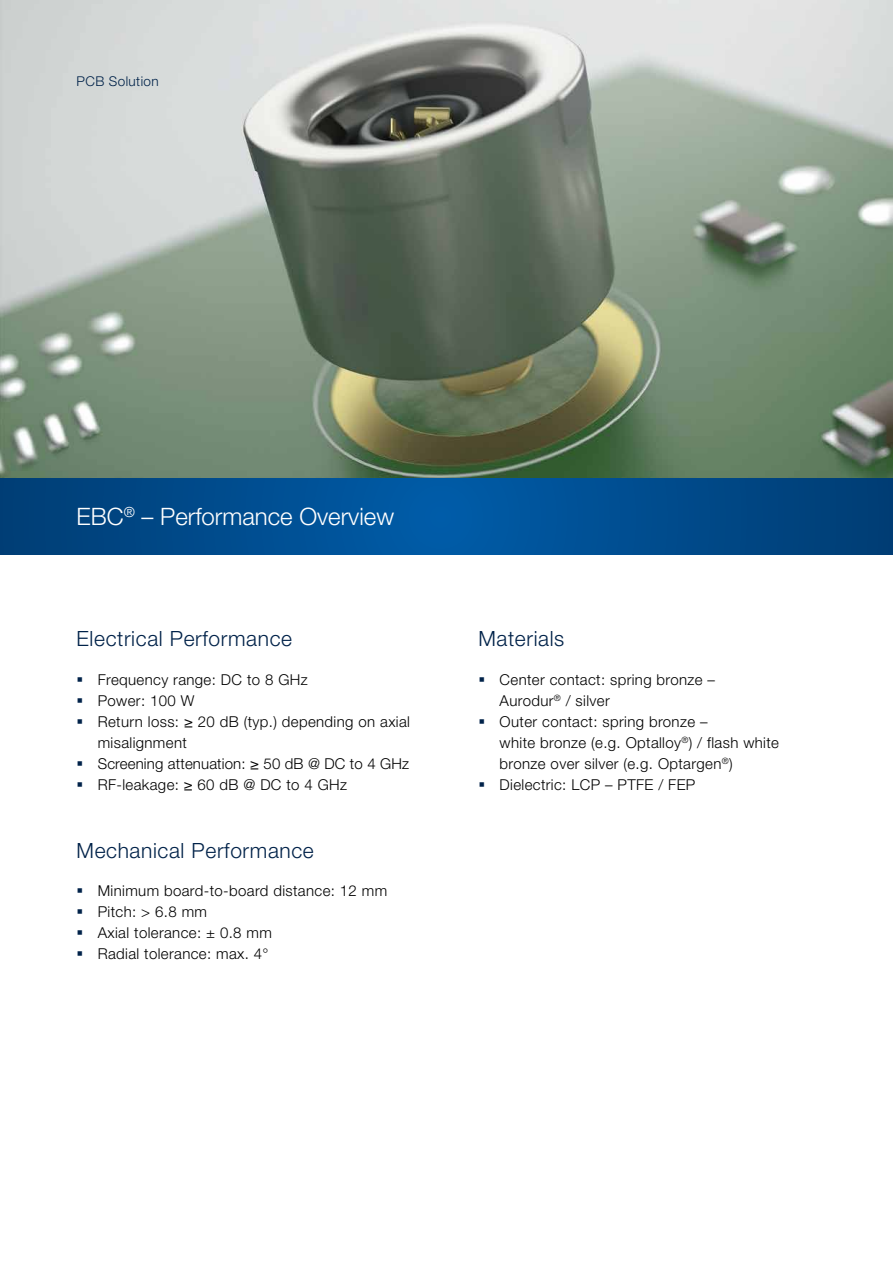
<style>
.page{position:relative;width:893px;height:1263px;background:#fff}
.page>*{position:absolute;margin:0;border:0;box-sizing:border-box;transform-origin:0 0}
.t1{font:300 24px "Helvetica Neue LT Pro";color:#fff}
.t2{font:300 21px "Helvetica Neue LT Pro";letter-spacing:.03em;color:#002249}
.t3{font:300 15px/21px "Helvetica Neue LT Pro";letter-spacing:.025em;color:#000}
.t4{font:300 13.5px "Helvetica Neue LT Pro";letter-spacing:.03em;color:#002249}
.s1{color:#002249}
</style>
<div class="page">
<img style="left:0;top:0;width:893px;height:478px">
<svg style="left:0;top:478px;width:893px;height:77px;background:#004b8d"></svg>
<p class="t4" style="left:77px;top:73px;width:84px">PCB Solution</p>
<h1 class="t1" style="left:77px;top:502px;width:319px">EBC<sup>®</sup> – Performance Overview</h1>
<h2 class="t2" style="left:77px;top:626px;width:217px">Electrical Performance</h2>
<p class="t3" style="left:77px;top:668px;width:233px"><span class="s1">▪</span> Frequency range: DC to 8 GHz</p>
<p class="t3" style="left:77px;top:689px;width:119px"><span class="s1">▪</span> Power: 100 W</p>
<p class="t3" style="left:98px;top:710px;width:314px;text-indent:-21px"><span class="s1">▪</span> Return loss: ≥ 20 dB (typ.) depending on axial misalignment</p>
<p class="t3" style="left:76px;top:752px;width:334px"><span class="s1">▪</span> Screening attenuation: ≥ 50 dB @ DC to 4 GHz</p>
<p class="t3" style="left:76px;top:773px;width:272px"><span class="s1">▪</span> RF-leakage: ≥ 60 dB @ DC to 4 GHz</p>
<h2 class="t2" style="left:77px;top:837px;width:239px">Mechanical Performance</h2>
<p class="t3" style="left:77px;top:879px;width:312px"><span class="s1">▪</span> Minimum board-to-board distance: 12 mm</p>
<p class="t3" style="left:77px;top:900px;width:132px"><span class="s1">▪</span> Pitch: &gt; 6.8 mm</p>
<p class="t3" style="left:76px;top:921px;width:197px"><span class="s1">▪</span> Axial tolerance: ± 0.8 mm</p>
<p class="t3" style="left:76px;top:942px;width:194px"><span class="s1">▪</span> Radial tolerance: max. 4°</p>
<h2 class="t2" style="left:478px;top:626px;width:87px">Materials</h2>
<p class="t3" style="left:500px;top:668px;width:217px;text-indent:-21px"><span class="s1">▪</span> Center contact: spring bronze –<br>Aurodur<sup>®</sup> / silver</p>
<p class="t3" style="left:500px;top:710px;width:281px;text-indent:-21px"><span class="s1">▪</span> Outer contact: spring bronze –<br>white bronze (e.g. Optalloy<sup>®</sup>) / flash white bronze over silver (e.g. Optargen<sup>®</sup>)</p>
<p class="t3" style="left:478px;top:773px;width:219px"><span class="s1">▪</span> Dielectric: LCP – PTFE / FEP</p>
</div>
